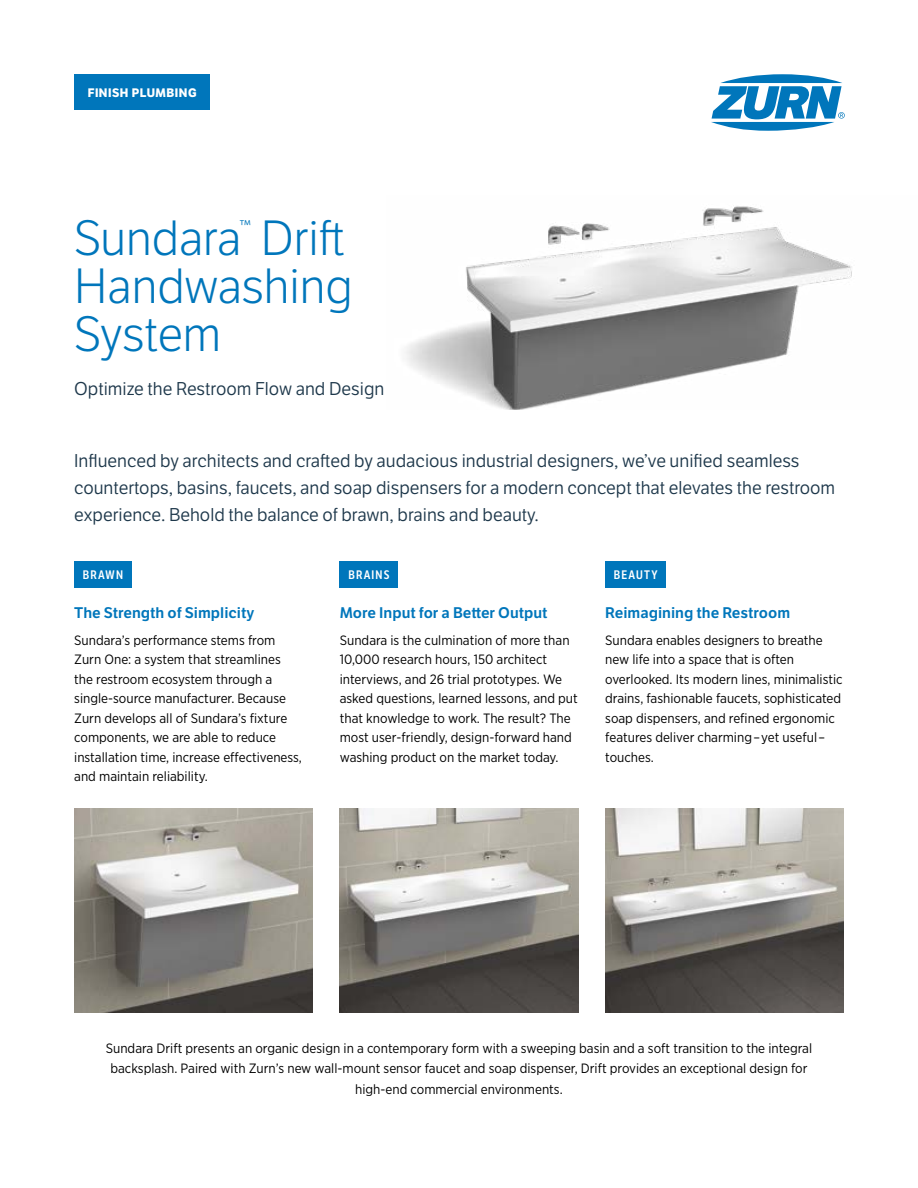
<style>
.page{position:relative;width:918px;height:1188px;background:#fff}
.page>*{position:absolute;margin:0;border:0;box-sizing:border-box;transform-origin:0 0}
.t1{font:48px/48px "LFT Etica Lt";color:#0076bb}
.t2{font:19.2px "LFT Etica Lt";color:#0076bb}
.t3{font:18px/27px "LFT Etica Bk";color:#1e384b}
.t4{font:15px "LFT Etica SB";color:#0076bb}
.t5{font:13.5px/19.5px "Gotham Narrow";color:#000}
.t6{font:600 12px "LFT Etica Condensed";letter-spacing:.1em;color:#fff}
.t7{font:700 12px "LFT Etica";letter-spacing:.04em;color:#fff}
</style>
<div class="page">
<svg style="left:711px;top:74px;width:134px;height:57px"></svg>
<div style="left:74px;top:74px;width:136px;height:36px;background:#0076bb"></div>
<div style="left:74px;top:561px;width:58px;height:26px;background:#0076bb"></div>
<div style="left:340px;top:561px;width:58px;height:26px;background:#0076bb"></div>
<div style="left:605px;top:561px;width:61px;height:26px;background:#0076bb"></div>
<img style="left:405px;top:206px;width:447px;height:203px">
<img style="left:74px;top:808px;width:239px;height:204px">
<img style="left:340px;top:808px;width:238px;height:204px">
<img style="left:605px;top:808px;width:239px;height:204px">
<p class="t7" style="left:88px;top:85px;width:110px">FINISH PLUMBING</p>
<h2 class="t2" style="left:239px;top:216px;width:13px">™</h2>
<h1 class="t1" style="left:74px;top:216px;width:272px">Sundara Drift</h1>
<h1 class="t1" style="left:74px;top:264px;width:281px">Handwashing<br>System</h1>
<h3 class="t3" style="left:74px;top:376px;width:312px">Optimize the Restroom Flow and Design</h3>
<p class="t3" style="left:74px;top:447px;width:762px">Influenced by architects and crafted by audacious industrial designers, we’ve unified seamless countertops, basins, faucets, and soap dispensers for a modern concept that elevates the restroom experience. Behold the balance of brawn, brains and beauty.</p>
<p class="t6" style="left:83px;top:567px;width:42px">BRAWN</p>
<p class="t6" style="left:348px;top:567px;width:43px">BRAINS</p>
<p class="t6" style="left:614px;top:567px;width:45px">BEAUTY</p>
<p class="t4" style="left:74px;top:604px;width:182px">The Strength of Simplicity</p>
<p class="t5" style="left:74px;top:630px;width:229px">Sundara’s performance stems from Zurn One: a system that streamlines the restroom ecosystem through a single-source manufacturer. Because Zurn develops all of Sundara’s fixture components, we are able to reduce installation time, increase effectiveness, and maintain reliability.</p>
<p class="t4" style="left:340px;top:604px;width:209px">More Input for a Better Output</p>
<p class="t5" style="left:340px;top:630px;width:240px">Sundara is the culmination of more than 10,000 research hours, 150 architect interviews, and 26 trial prototypes. We asked questions, learned lessons, and put that knowledge to work. The result? The most user-friendly, design-forward hand washing product on the market today.</p>
<p class="t4" style="left:605px;top:604px;width:187px">Reimagining the Restroom</p>
<p class="t5" style="left:605px;top:630px;width:239px">Sundara enables designers to breathe new life into a space that is often overlooked. Its modern lines, minimalistic drains, fashionable faucets, sophisticated soap dispensers, and refined ergonomic features deliver charming–yet useful– touches.</p>
<p class="t5" style="left:106px;top:1038px;width:708px;line-height:20.2px;text-align:center">Sundara Drift presents an organic design in a contemporary form with a sweeping basin and a soft transition to the integral backsplash. Paired with Zurn’s new wall-mount sensor faucet and soap dispenser, Drift provides an exceptional design for high-end commercial environments.</p>
</div>
